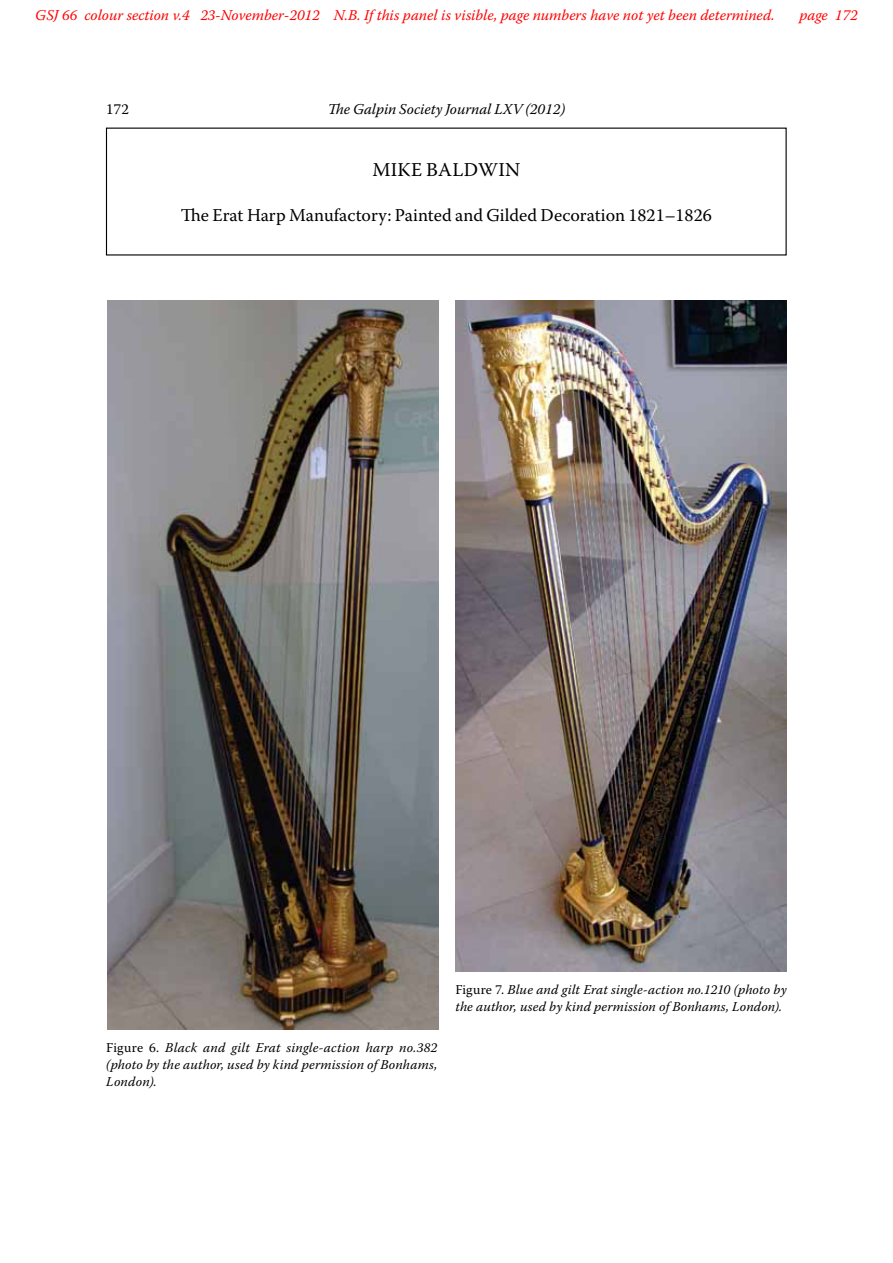
<style>
.page{position:relative;width:893px;height:1263px;background:#fff}
.page>*{position:absolute;margin:0;border:0;box-sizing:border-box;transform-origin:0 0}
.t1{font:19.5px "Warnock Pro";letter-spacing:.015em;color:#000}
.t2{font:18px "Warnock Pro";color:#000}
.t3{font:italic 15px "Warnock Pro";color:#f00}
.t4{font:italic 15px "Warnock Pro";color:#000}
.t5{font:15px "Warnock Pro";color:#000}
.t6{font:italic 13.5px/16.8px "Warnock Pro";letter-spacing:.01em;color:#000;text-align:justify}
.s1{font-style:normal}
</style>
<div class="page">
<img style="left:107px;top:300px;width:332px;height:729px">
<img style="left:455px;top:300px;width:332px;height:672px">
<p class="t3" style="left:35px;top:6px;width:741px">GSJ 66 colour section v.4 23-November-2012 N.B. If this panel is visible, page numbers have not yet been determined.</p>
<p class="t3" style="left:799px;top:6px;width:60px">page 172</p>
<p class="t5" style="left:106px;top:100px;width:24px">172</p>
<p class="t4" style="left:328px;top:100px;width:239px">The Galpin Society Journal LXV (2012)</p>
<h1 class="t1" style="left:372px;top:158px;width:149px">MIKE BALDWIN</h1>
<h2 class="t2" style="left:181px;top:204px;width:532px">The Erat Harp Manufactory: Painted and Gilded Decoration 1821–1826</h2>
<p class="t6" style="left:106px;top:1039px;width:333px"><span class="s1">Figure 6.</span> Black and gilt Erat single-action harp no.382 (photo by the author, used by kind permission of Bonhams, London).</p>
<p class="t6" style="left:455px;top:981px;width:333px"><span class="s1">Figure 7.</span> Blue and gilt Erat single-action no.1210 (photo by the author, used by kind permission of Bonhams, London).</p>
</div>
